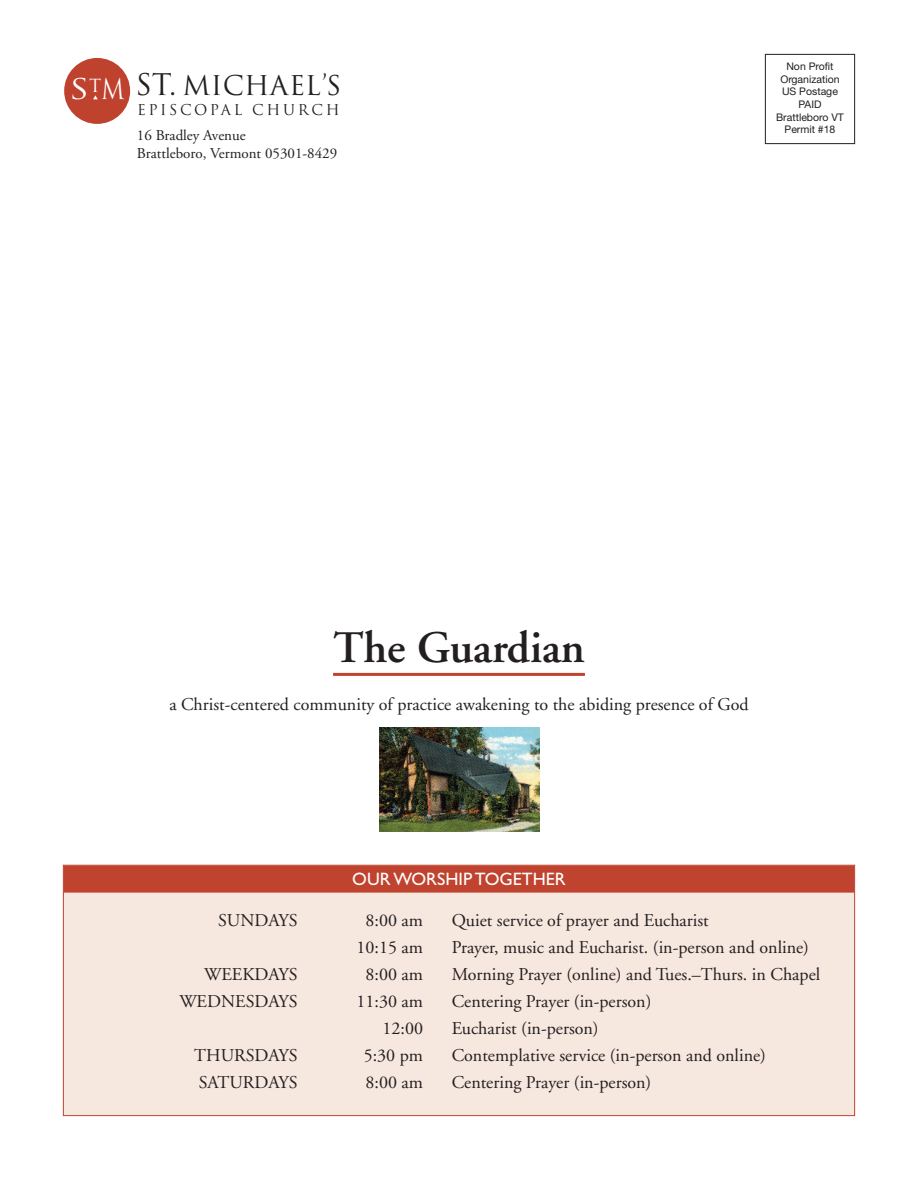
<style>
.page{position:relative;width:918px;height:1188px;background:#fff}
.page>*{position:absolute;margin:0;border:0;box-sizing:border-box;transform-origin:0 0}
.t1{font:600 45px "Adobe Garamond";color:#231f20}
.t2{font:27.75px "Trajan Pro";color:#fff;scale:1.25 1}
.t3{font:26.55px "Trajan Pro 3";letter-spacing:.01em;color:#231f20}
.t4{font:18px "Adobe Garamond";color:#231f20}
.t5{font:18px "Gill Sans";color:#fff}
.t6{font:15px/18px "Adobe Garamond";color:#231f20}
.t7{font:14.55px "Trajan Pro";letter-spacing:.18em;color:#231f20}
.t8{font:10.5px/12.6px "Helvetica Neue";color:#231f20;text-align:center}
.s1{font-size:29.1px}
</style>
<div class="page">
<div style="left:64px;top:58px;width:66px;height:66px;background:#bf422f;border-radius:50%"></div>
<svg style="left:93px;top:95px;width:5px;height:4px"></svg>
<div style="left:765px;top:54px;width:90px;height:90px;border:1px solid #231f20"></div>
<hr style="left:333px;top:673px;width:252px;height:3px;background:#bf432e">
<img style="left:380px;top:727px;width:159px;height:105px">
<div style="left:64px;top:866px;width:790px;height:249px;background:#f6e7df"></div>
<div style="left:64px;top:866px;width:790px;height:27px;background:#bf432e"></div>
<h2 class="t2" style="left:69px;top:74px;width:46px">S<sup>T</sup>M</h2>
<h3 class="t3" style="left:136px;top:75px;width:207px"><span class="s1">ST.</span> MICHAEL’S</h3>
<p class="t7" style="left:137px;top:101px;width:204px">EPISCOPAL CHURCH</p>
<p class="t6" style="left:137px;top:127px;width:202px">16 Bradley Avenue<br>Brattleboro, Vermont 05301-8429</p>
<p class="t8" style="left:776px;top:61px;width:69px">Non Profit<br>Organization<br>US Postage<br>PAID<br>Brattleboro VT<br>Permit #18</p>
<h1 class="t1" style="left:333px;top:630px;width:253px">The Guardian</h1>
<p class="t4" style="left:169px;top:697px;width:581px">a Christ-centered community of practice awakening to the abiding presence of God</p>
<p class="t5" style="left:352px;top:868px;width:215px">OURWORSHIP TOGETHER</p>
<p class="t4" style="left:218px;top:913px;width:81px">SUNDAYS</p>
<p class="t4" style="left:366px;top:913px;width:59px">8:00 am</p>
<p class="t4" style="left:452px;top:913px;width:259px">Quiet service of prayer and Eucharist</p>
<p class="t4" style="left:357px;top:940px;width:68px">10:15 am</p>
<p class="t4" style="left:452px;top:940px;width:359px">Prayer, music and Eucharist. (in-person and online)</p>
<p class="t4" style="left:204px;top:967px;width:95px">WEEKDAYS</p>
<p class="t4" style="left:366px;top:967px;width:59px">8:00 am</p>
<p class="t4" style="left:452px;top:967px;width:370px">Morning Prayer (online) and Tues.–Thurs. in Chapel</p>
<p class="t4" style="left:179px;top:994px;width:120px">WEDNESDAYS</p>
<p class="t4" style="left:357px;top:994px;width:68px">11:30 am</p>
<p class="t4" style="left:452px;top:994px;width:201px">Centering Prayer (in-person)</p>
<p class="t4" style="left:383px;top:1021px;width:42px">12:00</p>
<p class="t4" style="left:452px;top:1021px;width:149px">Eucharist (in-person)</p>
<p class="t4" style="left:194px;top:1048px;width:105px">THURSDAYS</p>
<p class="t4" style="left:364px;top:1048px;width:61px">5:30 pm</p>
<p class="t4" style="left:452px;top:1048px;width:316px">Contemplative service (in-person and online)</p>
<p class="t4" style="left:199px;top:1075px;width:100px">SATURDAYS</p>
<p class="t4" style="left:366px;top:1075px;width:59px">8:00 am</p>
<p class="t4" style="left:452px;top:1075px;width:201px">Centering Prayer (in-person)</p>
</div>
